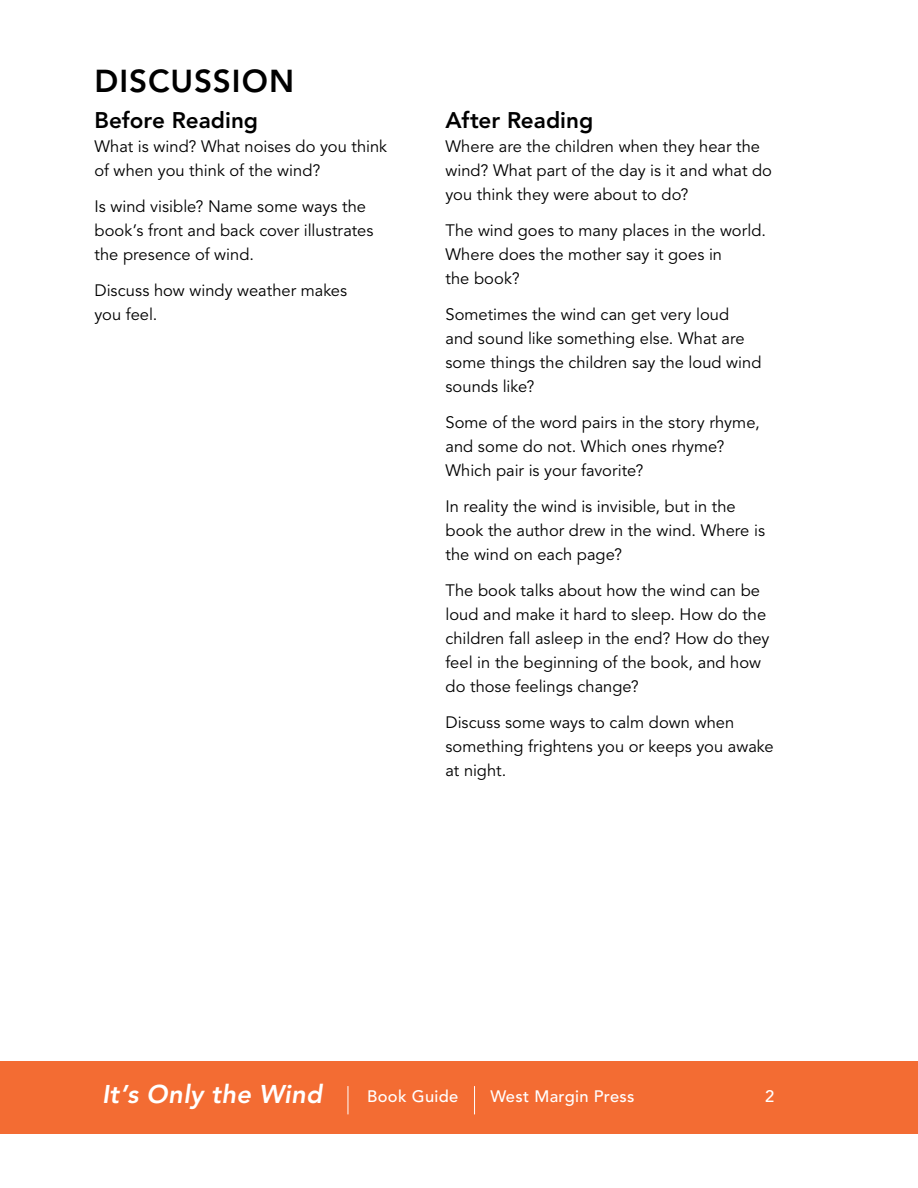
<style>
.page{position:relative;width:918px;height:1188px;background:#fff}
.page>*{position:absolute;margin:0;border:0;box-sizing:border-box;transform-origin:0 0}
.t1{font:800 31.5px "Avenir";letter-spacing:.03em;color:#000}
.t2{font:italic 800 25.5px "Avenir";letter-spacing:.01em;color:#fff}
.t3{font:800 22.5px "Avenir";color:#000}
.t4{font:16.5px/24px "Avenir";color:#000}
.t5{font:500 16.5px "Avenir";letter-spacing:.02em;color:#fff}
</style>
<div class="page">
<div style="left:0;top:1062px;width:918px;height:72px;background:#f36c33"></div>
<svg style="left:348px;top:1086px;width:1px;height:28px"></svg>
<svg style="left:474px;top:1086px;width:1px;height:28px"></svg>
<h1 class="t1" style="left:94px;top:62px;width:201px">DISCUSSION</h1>
<h3 class="t3" style="left:94px;top:106px;width:165px">Before Reading</h3>
<p class="t4" style="left:94px;top:134px;width:294px">What is wind? What noises do you think of when you think of the wind?</p>
<p class="t4" style="left:94px;top:194px;width:280px">Is wind visible? Name some ways the book’s front and back cover illustrates the presence of wind.</p>
<p class="t4" style="left:94px;top:278px;width:254px">Discuss how windy weather makes you feel.</p>
<h3 class="t3" style="left:446px;top:106px;width:149px">After Reading</h3>
<p class="t4" style="left:446px;top:134px;width:328px">Where are the children when they hear the wind? What part of the day is it and what do you think they were about to do?</p>
<p class="t4" style="left:446px;top:218px;width:322px">The wind goes to many places in the world.<br>Where does the mother say it goes in<br>the book?</p>
<p class="t4" style="left:446px;top:302px;width:318px">Sometimes the wind can get very loud<br>and sound like something else. What are some things the children say the loud wind sounds like?</p>
<p class="t4" style="left:446px;top:410px;width:316px">Some of the word pairs in the story rhyme, and some do not. Which ones rhyme?<br>Which pair is your favorite?</p>
<p class="t4" style="left:446px;top:494px;width:321px">In reality the wind is invisible, but in the book the author drew in the wind. Where is the wind on each page?</p>
<p class="t4" style="left:446px;top:578px;width:325px">The book talks about how the wind can be loud and make it hard to sleep. How do the children fall asleep in the end? How do they feel in the beginning of the book, and how do those feelings change?</p>
<p class="t4" style="left:446px;top:710px;width:330px">Discuss some ways to calm down when something frightens you or keeps you awake at night.</p>
<h2 class="t2" style="left:102px;top:1079px;width:222px">It’s Only the Wind</h2>
<p class="t5" style="left:367px;top:1086px;width:93px">Book Guide</p>
<p class="t5" style="left:490px;top:1087px;width:146px">West Margin Press</p>
<p class="t5" style="left:765px;top:1086px;width:11px">2</p>
</div>
